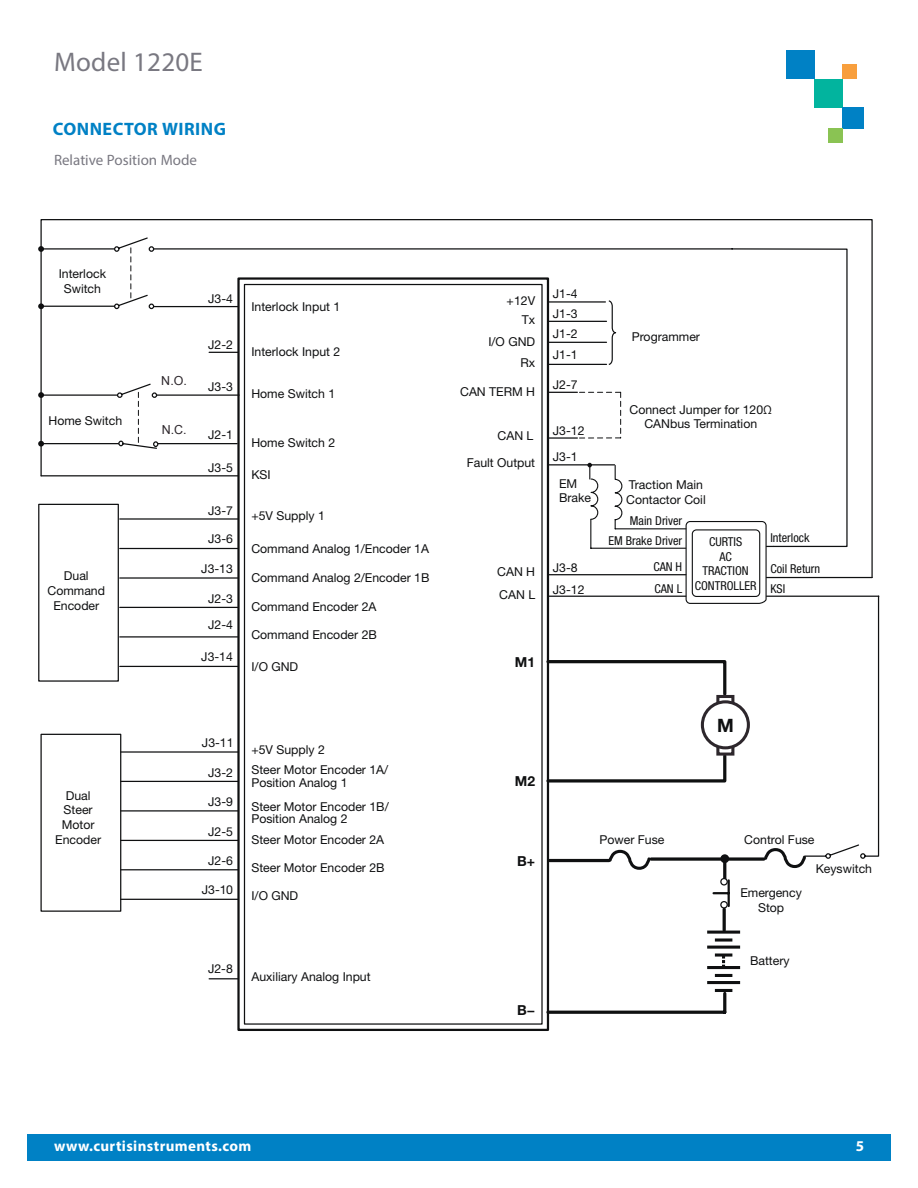
<style>
.page{position:relative;width:918px;height:1188px;background:#fff}
.page>*{position:absolute;margin:0;border:0;box-sizing:border-box;transform-origin:0 0}
.t1{font:27px "Myriad Pro";letter-spacing:.01em;color:#797881}
.t2{font:700 18.45px "Helvetica Neue LT Std";color:#0f1011}
.t3{font:700 18px "Myriad Pro";letter-spacing:.025em;color:#0081c5}
.t4{font:700 15px "Myriad Pro";letter-spacing:.025em;color:#fff}
.t5{font:15px "Myriad Pro";color:#797881}
.t6{font:700 13.8px "Helvetica Neue LT Std";color:#0f1011}
.t7{font:12.45px "Arial";color:#2d272c}
.t8{font:12.3px/14.7px "Helvetica Neue LT Std";color:#0f1011}
.t9{font:condensed 12.3px/14.7px "Helvetica Neue LT Std";color:#0f1011;text-align:center}
</style>
<div class="page">
<div style="left:27px;top:1134px;width:864px;height:26px;background:#0081c5"></div>
<div style="left:786px;top:51px;width:29px;height:28px;background:#0081c5"></div>
<div style="left:815px;top:79px;width:28px;height:28px;background:#02b49e"></div>
<div style="left:843px;top:107px;width:21px;height:21px;background:#0081c5"></div>
<div style="left:843px;top:65px;width:14px;height:14px;background:#f89f3d"></div>
<div style="left:829px;top:128px;width:14px;height:14px;background:#8ac353"></div>
<div style="left:40px;top:734px;width:81px;height:178px;border:1px solid #0f1011"></div>
<hr style="left:121px;top:869px;width:118px;height:1px;background:#0f1011">
<hr style="left:121px;top:899px;width:118px;height:1px;background:#0f1011">
<hr style="left:548px;top:1011px;width:177px;height:3px;background:#0f1011">
<hr style="left:723px;top:993px;width:3px;height:19px;background:#0f1011">
<hr style="left:723px;top:859px;width:3px;height:21px;background:#0f1011">
<svg style="left:40px;top:219px;width:840px;height:640px"></svg>
<svg style="left:116px;top:383px;width:42px;height:67px"></svg>
<hr style="left:41px;top:475px;width:198px;height:1px;background:#0f1011">
<hr style="left:209px;top:978px;width:30px;height:1px;background:#0f1011">
<svg style="left:548px;top:392px;width:73px;height:47px"></svg>
<div style="left:720px;top:901px;width:8px;height:8px;border:1px solid #0f1011;border-radius:50%"></div>
<div style="left:720px;top:878px;width:8px;height:8px;border:1px solid #0f1011;border-radius:50%"></div>
<hr style="left:728px;top:880px;width:2px;height:26px;background:#0f1011">
<svg style="left:714px;top:892px;width:14px;height:2px"></svg>
<hr style="left:723px;top:909px;width:3px;height:21px;background:#0f1011">
<div style="left:39px;top:504px;width:79px;height:177px;background:#fff"></div>
<div style="left:38px;top:504px;width:81px;height:178px;border:1px solid #0f1011"></div>
<hr style="left:120px;top:518px;width:118px;height:2px;background:#0f1011">
<hr style="left:120px;top:548px;width:118px;height:1px;background:#0f1011">
<hr style="left:120px;top:577px;width:118px;height:2px;background:#0f1011">
<hr style="left:120px;top:607px;width:118px;height:1px;background:#0f1011">
<hr style="left:120px;top:636px;width:118px;height:2px;background:#0f1011">
<hr style="left:120px;top:666px;width:118px;height:1px;background:#0f1011">
<svg style="left:587px;top:463px;width:12px;height:85px"></svg>
<hr style="left:591px;top:548px;width:95px;height:1px;background:#0f1011">
<svg style="left:614px;top:464px;width:160px;height:141px"></svg>
<div style="left:716px;top:695px;width:18px;height:11px;border:3px solid #2d272c"></div>
<div style="left:716px;top:744px;width:18px;height:12px;border:3px solid #2d272c"></div>
<div style="left:702px;top:702px;width:46px;height:46px;background:#fff;border-radius:50%"></div>
<div style="left:701px;top:700px;width:49px;height:49px;border:3px solid #2d272c;border-radius:50%"></div>
<svg style="left:607px;top:848px;width:45px;height:22px"></svg>
<svg style="left:763px;top:846px;width:44px;height:23px"></svg>
<hr style="left:707px;top:966px;width:33px;height:3px;background:#0f1011">
<hr style="left:715px;top:974px;width:17px;height:3px;background:#0f1011">
<hr style="left:707px;top:981px;width:33px;height:3px;background:#0f1011">
<hr style="left:715px;top:989px;width:17px;height:3px;background:#0f1011">
<hr style="left:707px;top:931px;width:33px;height:3px;background:#0f1011">
<svg style="left:715px;top:938px;width:17px;height:4px"></svg>
<hr style="left:707px;top:946px;width:33px;height:3px;background:#0f1011">
<svg style="left:715px;top:953px;width:17px;height:4px"></svg>
<svg style="left:722px;top:955px;width:3px;height:11px"></svg>
<h1 class="t1" style="left:54px;top:45px;width:150px">Model 1220E</h1>
<h3 class="t3" style="left:53px;top:117px;width:175px">CONNECTOR WIRING</h3>
<p class="t5" style="left:54px;top:150px;width:145px">Relative Position Mode</p>
<p class="t8" style="left:59px;top:266px;width:49px;text-align:center">Interlock<br>Switch</p>
<p class="t8" style="left:49px;top:413px;width:75px">Home Switch</p>
<p class="t8" style="left:48px;top:568px;width:59px;text-align:center">Dual<br>Command<br>Encoder</p>
<p class="t8" style="left:55px;top:788px;width:47px;text-align:center">Dual<br>Steer<br>Motor<br>Encoder</p>
<p class="t7" style="left:161px;top:373px;width:27px">N.O.</p>
<p class="t7" style="left:162px;top:421px;width:26px">N.C.</p>
<p class="t8" style="left:208px;top:291px;width:26px">J3-4</p>
<p class="t8" style="left:208px;top:337px;width:26px">J2-2</p>
<p class="t8" style="left:208px;top:379px;width:26px">J3-3</p>
<p class="t8" style="left:208px;top:427px;width:26px">J2-1</p>
<p class="t8" style="left:208px;top:460px;width:26px">J3-5</p>
<p class="t8" style="left:208px;top:503px;width:26px">J3-7</p>
<p class="t8" style="left:208px;top:531px;width:26px">J3-6</p>
<p class="t8" style="left:201px;top:561px;width:33px">J3-13</p>
<p class="t8" style="left:208px;top:586px;width:26px;line-height:26.1px">J2-3<br>J2-4</p>
<p class="t8" style="left:201px;top:649px;width:33px">J3-14</p>
<p class="t8" style="left:251px;top:299px;width:90px">Interlock Input 1</p>
<p class="t8" style="left:251px;top:344px;width:90px">Interlock Input 2</p>
<p class="t8" style="left:251px;top:386px;width:85px">Home Switch 1</p>
<p class="t8" style="left:251px;top:435px;width:85px">Home Switch 2</p>
<p class="t8" style="left:251px;top:467px;width:21px">KSI</p>
<p class="t8" style="left:251px;top:508px;width:75px">+5V Supply 1</p>
<p class="t8" style="left:251px;top:541px;width:179px">Command Analog 1/Encoder 1A</p>
<p class="t8" style="left:251px;top:570px;width:180px">Command Analog 2/Encoder 1B</p>
<p class="t8" style="left:251px;top:599px;width:127px">Command Encoder 2A</p>
<p class="t8" style="left:251px;top:627px;width:127px">Command Encoder 2B</p>
<p class="t8" style="left:251px;top:659px;width:48px">I/O GND</p>
<p class="t8" style="left:202px;top:735px;width:33px">J3-11</p>
<p class="t8" style="left:208px;top:765px;width:26px">J3-2</p>
<p class="t8" style="left:208px;top:794px;width:26px">J3-9</p>
<p class="t8" style="left:208px;top:824px;width:26px">J2-5</p>
<p class="t8" style="left:208px;top:853px;width:26px">J2-6</p>
<p class="t8" style="left:202px;top:882px;width:33px">J3-10</p>
<p class="t8" style="left:251px;top:742px;width:75px">+5V Supply 2</p>
<p class="t8" style="left:251px;top:764px;width:138px;line-height:12.3px">Steer Motor Encoder 1A/<br>Position Analog 1</p>
<p class="t8" style="left:251px;top:800px;width:139px;line-height:12.3px">Steer Motor Encoder 1B/<br>Position Analog 2</p>
<p class="t8" style="left:251px;top:833px;width:134px">Steer Motor Encoder 2A</p>
<p class="t8" style="left:251px;top:860px;width:135px">Steer Motor Encoder 2B</p>
<p class="t8" style="left:251px;top:888px;width:48px">I/O GND</p>
<p class="t8" style="left:208px;top:961px;width:26px">J2-8</p>
<p class="t8" style="left:252px;top:969px;width:121px">Auxiliary Analog Input</p>
<p class="t8" style="left:507px;top:290px;width:30px;line-height:19px;text-align:right">+12V<br>Tx</p>
<p class="t8" style="left:520px;top:356px;width:16px">Rx</p>
<p class="t8" style="left:488px;top:334px;width:48px">I/O GND</p>
<p class="t8" style="left:460px;top:384px;width:77px">CAN TERM H</p>
<p class="t8" style="left:498px;top:428px;width:37px">CAN L</p>
<p class="t8" style="left:467px;top:456px;width:70px">Fault Output</p>
<p class="t8" style="left:553px;top:284px;width:26px;line-height:19.8px;text-align:justify">J1-4<br>J1-3<br>J1-2</p>
<p class="t8" style="left:553px;top:348px;width:26px">J1-1</p>
<p class="t8" style="left:553px;top:377px;width:26px">J2-7</p>
<p class="t8" style="left:553px;top:418px;width:33px;line-height:25.2px">J3-12<br>J3-1</p>
<p class="t8" style="left:559px;top:476px;width:34px">EM<br>Brake</p>
<p class="t8" style="left:497px;top:560px;width:39px;line-height:22.5px">CAN H<br>CAN L</p>
<p class="t8" style="left:553px;top:557px;width:33px;line-height:21.5px">J3-8<br>J3-12</p>
<p class="t8" style="left:632px;top:329px;width:70px">Programmer</p>
<p class="t8" style="left:630px;top:402px;width:144px;text-align:center">Connect Jumper for 120Ω<br>CANbus Termination</p>
<p class="t8" style="left:626px;top:477px;width:81px">Traction Main<br>Contactor Coil</p>
<p class="t9" style="left:630px;top:513px;width:54px">Main Driver</p>
<p class="t9" style="left:609px;top:533px;width:75px">EM Brake Driver</p>
<p class="t9" style="left:653px;top:559px;width:30px">CAN H</p>
<p class="t9" style="left:654px;top:581px;width:29px">CAN L</p>
<p class="t9" style="left:695px;top:534px;width:63px">CURTIS<br>AC<br>TRACTION<br>CONTROLLER</p>
<p class="t9" style="left:770px;top:530px;width:41px">Interlock</p>
<p class="t9" style="left:770px;top:562px;width:51px">Coil Return</p>
<p class="t9" style="left:770px;top:581px;width:16px">KSI</p>
<p class="t6" style="left:515px;top:654px;width:22px">M1</p>
<p class="t6" style="left:515px;top:773px;width:22px">M2</p>
<p class="t6" style="left:517px;top:852px;width:20px">B+</p>
<p class="t6" style="left:517px;top:1001px;width:20px">B−</p>
<h2 class="t2" style="left:717px;top:714px;width:18px">M</h2>
<p class="t8" style="left:599px;top:832px;width:67px">Power Fuse</p>
<p class="t8" style="left:744px;top:832px;width:72px">Control Fuse</p>
<p class="t8" style="left:740px;top:885px;width:63px;text-align:center">Emergency<br>Stop</p>
<p class="t8" style="left:816px;top:862px;width:58px">Keyswitch</p>
<p class="t8" style="left:750px;top:954px;width:41px">Battery</p>
<p class="t4" style="left:54px;top:1136px;width:199px">www.curtisinstruments.com</p>
<p class="t4" style="left:856px;top:1136px;width:10px">5</p>
</div>
